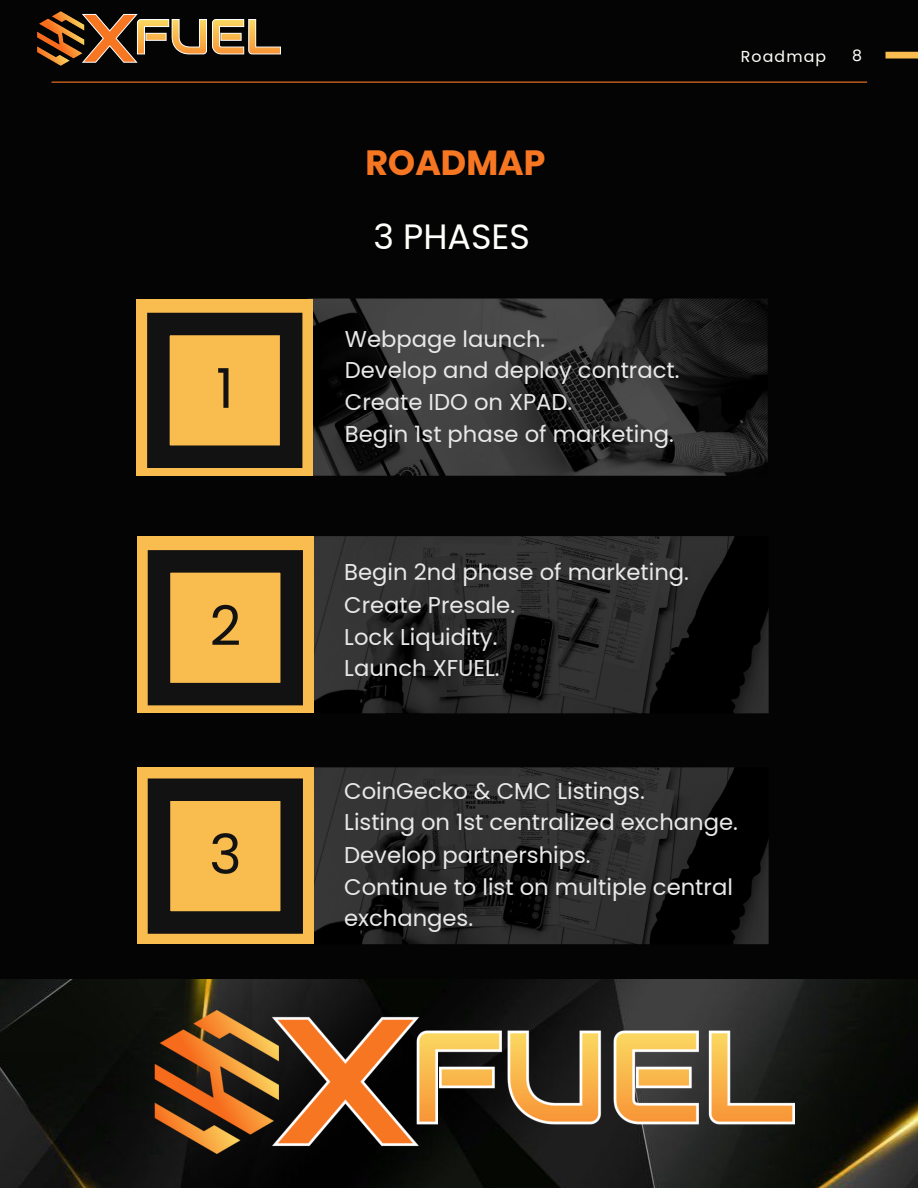
<style>
.page{position:relative;width:918px;height:1188px;background:#040404}
.page>*{position:absolute;margin:0;border:0;box-sizing:border-box;transform-origin:0 0}
.t1{font:54.9px "Poppins";color:#121212}
.t2{font:700 34.95px "Poppins";color:#f77622}
.t3{font:34.95px "Poppins";color:#fffffb}
.t4{font:22.65px/32px "Poppins";color:#e8e8e8}
.t5{font:15.75px "Poppins";letter-spacing:.07em;color:#fffffb}
</style>
<div class="page">
<div style="left:889px;top:52px;width:29px;height:6px;background:#f9bc4f"></div>
<hr style="left:52px;top:82px;width:815px;height:1px;background:#f77622">
<img style="left:307px;top:298px;width:460px;height:239px">
<img style="left:309px;top:493px;width:460px;height:221px">
<div style="left:137px;top:537px;width:177px;height:176px;background:#f9bc4f"></div>
<div style="left:136px;top:299px;width:177px;height:177px;background:#f9bc4f"></div>
<img style="left:310px;top:767px;width:459px;height:213px">
<div style="left:137px;top:767px;width:177px;height:177px;background:#f9bc4f"></div>
<div style="left:147px;top:313px;width:155px;height:155px;border:22px solid #121212"></div>
<div style="left:148px;top:550px;width:155px;height:155px;border:22px solid #121212"></div>
<div style="left:148px;top:779px;width:155px;height:155px;border:22px solid #121212"></div>
<img style="left:0;top:980px;width:918px;height:208px">
<img style="left:37px;top:11px;width:244px;height:55px">
<img style="left:123px;top:991px;width:672px;height:181px">
<h1 class="t1" style="left:216px;top:364px;width:19px">1</h1>
<h1 class="t1" style="left:210px;top:601px;width:33px">2</h1>
<h1 class="t1" style="left:209px;top:830px;width:34px">3</h1>
<h2 class="t2" style="left:366px;top:138px;width:181px">ROADMAP</h2>
<h2 class="t3" style="left:374px;top:221px;width:158px">3 PHASES</h2>
<p class="t4" style="left:345px;top:324px;width:336px">Webpage launch.<br>Develop and deploy contract.<br>Create IDO on XPAD.<br>Begin 1st phase of marketing.</p>
<p class="t4" style="left:344px;top:558px;width:346px">Begin 2nd phase of marketing.<br>Create Presale.<br>Lock Liquidity.<br>Launch XFUEL.</p>
<p class="t5" style="left:741px;top:49px;width:87px">Roadmap</p>
<p class="t5" style="left:852px;top:48px;width:11px">8</p>
<p class="t4" style="left:344px;top:776px;width:395px">CoinGecko &amp; CMC Listings.<br>Listing on 1st centralized exchange.<br>Develop partnerships.<br>Continue to list on multiple central exchanges.</p>
</div>
